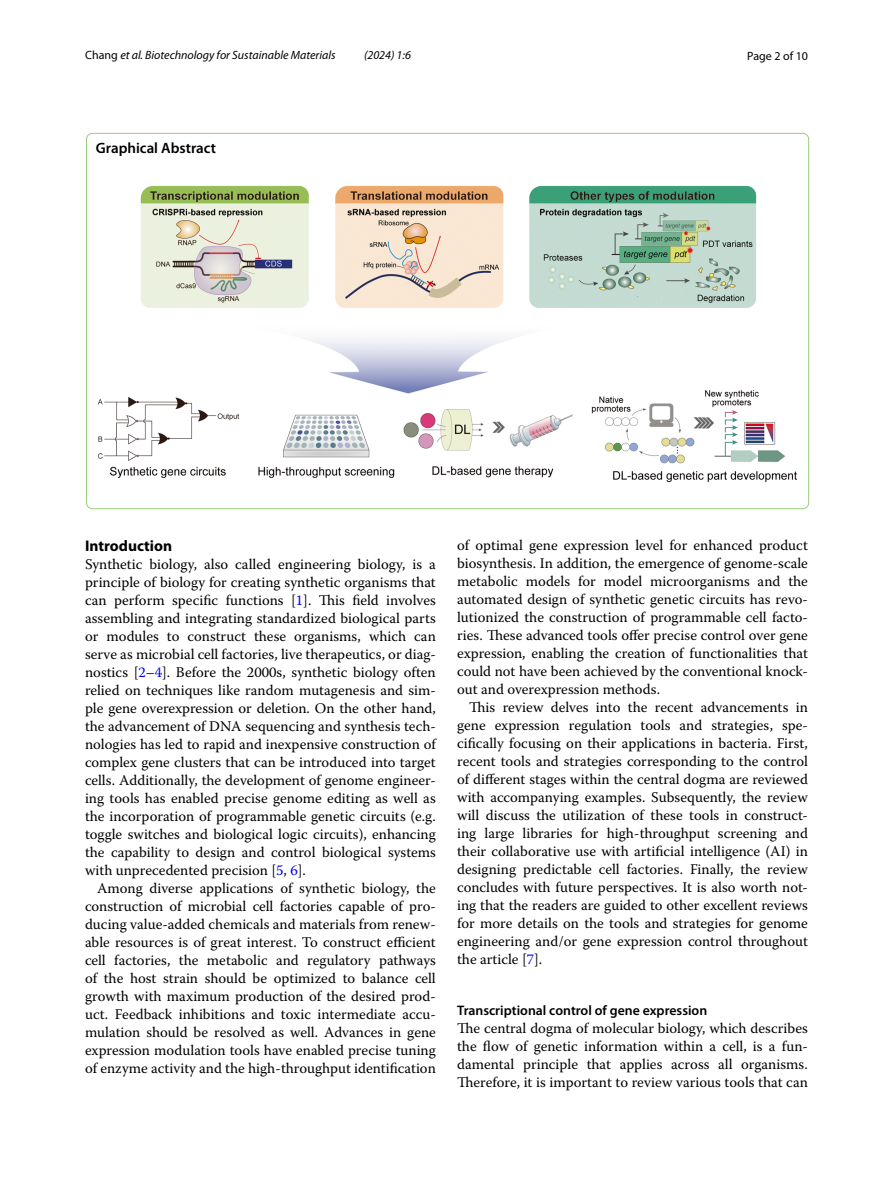
<style>
.page{position:relative;width:893px;height:1187px;background:#fff}
.page>*{position:absolute;margin:0;border:0;box-sizing:border-box;transform-origin:0 0}
.t1{font:700 15.45px "Myriad Pro";color:#000}
.t2{font:600 15px "Myriad Pro";color:#000}
.t3{font:14.7px/18px "Warnock Pro";color:#000;text-align:justify}
.t4{font:600 13.8px "Myriad Pro";color:#000}
.t5{font:italic 12px "Myriad Pro";color:#000}
.t6{font:12px "Myriad Pro";color:#000}
.s1{font-style:normal}
.s2{color:#00f}
</style>
<div class="page">
<img style="left:97px;top:185px;width:701px;height:298px">
<p class="t5" style="left:85px;top:48px;width:252px"><span class="s1">Chang</span> et al. Biotechnology for Sustainable Materials</p>
<p class="t5" style="left:364px;top:48px;width:48px">(2024) 1:6</p>
<p class="t6" style="left:747px;top:48px;width:62px">Page 2 of 10</p>
<p class="t2" style="left:96px;top:138px;width:122px">Graphical Abstract</p>
<p class="t1" style="left:85px;top:535px;width:89px">Introduction</p>
<p class="t3" style="left:85px;top:554px;width:352px">Synthetic biology, also called engineering biology, is a principle of biology for creating synthetic organisms that can perform specific functions [<span class="s2">1</span>]. This field involves assembling and integrating standardized biological parts or modules to construct these organisms, which can serve as microbial cell factories, live therapeutics, or diag&shy;nostics [<span class="s2">2</span>–<span class="s2">4</span>]. Before the 2000s, synthetic biology often relied on techniques like random mutagenesis and sim&shy;ple gene overexpression or deletion. On the other hand, the advancement of DNA sequencing and synthesis tech&shy;nologies has led to rapid and inexpensive construction of complex gene clusters that can be introduced into target cells. Additionally, the development of genome engineer&shy;ing tools has enabled precise genome editing as well as the incorporation of programmable genetic circuits (e.g. toggle switches and biological logic circuits), enhancing the capability to design and control biological systems with unprecedented precision [<span class="s2">5</span>, <span class="s2">6</span>].</p>
<p class="t3" style="left:85px;top:878px;width:352px;text-indent:12px">Among diverse applications of synthetic biology, the construction of microbial cell factories capable of pro&shy;ducing value-added chemicals and materials from renew&shy;able resources is of great interest. To construct efficient cell factories, the metabolic and regulatory pathways of the host strain should be optimized to balance cell growth with maximum production of the desired prod&shy;uct. Feedback inhibitions and toxic intermediate accu&shy;mulation should be resolved as well. Advances in gene expression modulation tools have enabled precise tuning of enzyme activity and the high-throughput identification</p>
<p class="t3" style="left:457px;top:536px;width:352px">of optimal gene expression level for enhanced product biosynthesis. In addition, the emergence of genome-scale metabolic models for model microorganisms and the automated design of synthetic genetic circuits has revo&shy;lutionized the construction of programmable cell facto&shy;ries. These advanced tools offer precise control over gene expression, enabling the creation of functionalities that could not have been achieved by the conventional knock&shy;out and overexpression methods.</p>
<p class="t3" style="left:457px;top:698px;width:352px;text-indent:12px">This review delves into the recent advancements in gene expression regulation tools and strategies, spe&shy;cifically focusing on their applications in bacteria. First, recent tools and strategies corresponding to the control of different stages within the central dogma are reviewed with accompanying examples. Subsequently, the review will discuss the utilization of these tools in construct&shy;ing large libraries for high-throughput screening and their collaborative use with artificial intelligence (AI) in designing predictable cell factories. Finally, the review concludes with future perspectives. It is also worth not&shy;ing that the readers are guided to other excellent reviews for more details on the tools and strategies for genome engineering and/or gene expression control throughout the article [<span class="s2">7</span>].</p>
<p class="t4" style="left:457px;top:1001px;width:252px">Transcriptional control of gene expression</p>
<p class="t3" style="left:457px;top:1019px;width:352px">The central dogma of molecular biology, which describes the flow of genetic information within a cell, is a fun&shy;damental principle that applies across all organisms.<br>Therefore, it is important to review various tools that can</p>
</div>
